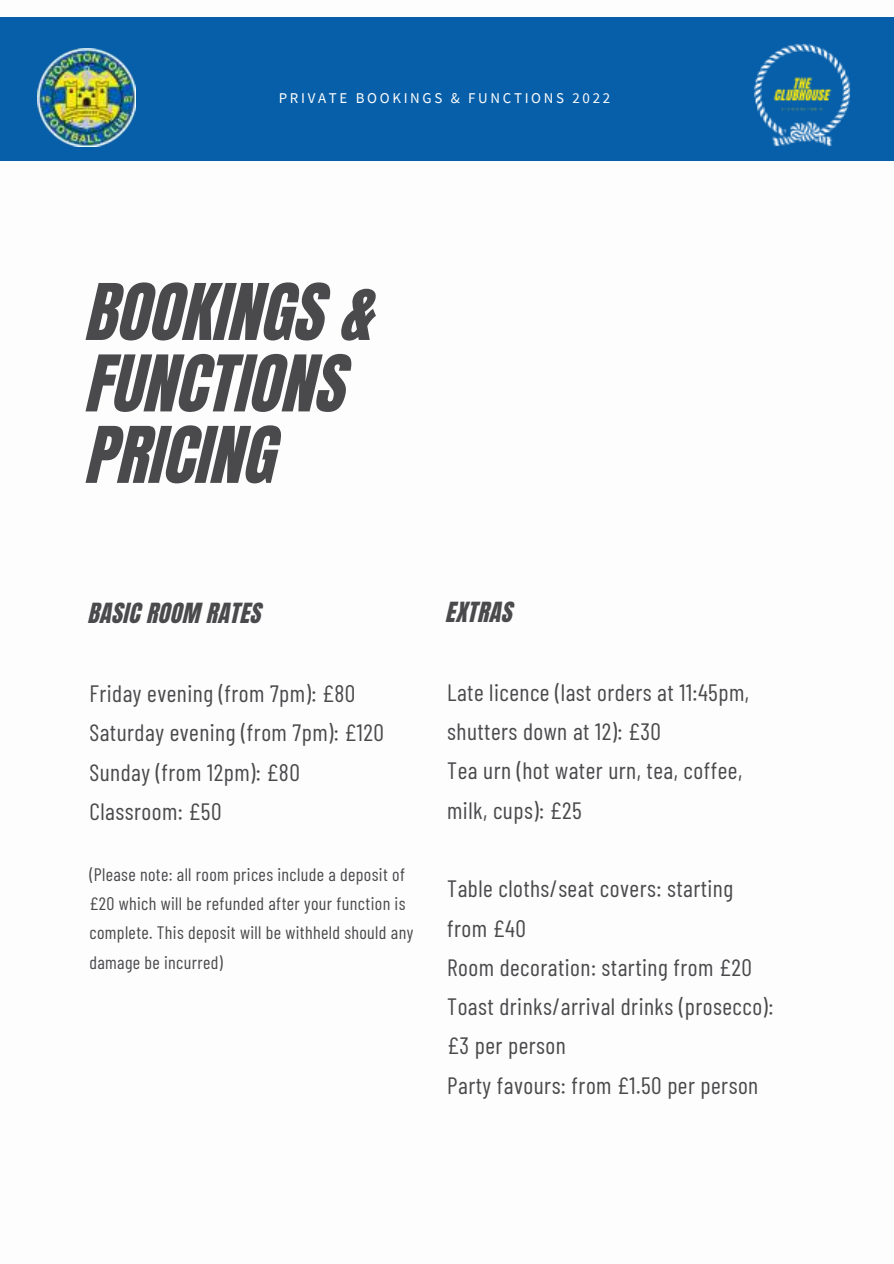
<style>
.page{position:relative;width:894px;height:1264px;background:#fff}
.page>*{position:absolute;margin:0;border:0;box-sizing:border-box;transform-origin:0 0}
.t1{font:66.3px/71.4px "CA Generated";color:#4a4a4d}
.t2{font:23.7px/39.5px "Barlow Condensed";letter-spacing:.02em;color:#4a4a4d}
.t3{font:23.7px "CA Generated";letter-spacing:.02em;color:#4a4a4d}
.t4{font:23.55px/39.3px "Barlow Condensed";letter-spacing:.02em;color:#4a4a4d}
.t5{font:23.55px "CA Generated";letter-spacing:.02em;color:#4a4a4d}
.t6{font:18px/29.2px "Barlow Condensed";letter-spacing:.02em;color:#4a4a4d}
.t7{font:14.85px "Source Sans Pro";letter-spacing:.18em;color:#fdfdfd}
</style>
<div class="page">
<div style="left:0;top:18px;width:893px;height:143px;background:#075fa9"></div>
<img style="left:754px;top:43px;width:96px;height:104px">
<img style="left:37px;top:48px;width:98px;height:98px">
<p class="t7" style="left:279px;top:89px;width:333px">PRIVATE BOOKINGS &amp; FUNCTIONS 2022</p>
<h1 class="t1" style="left:89px;top:281px;width:289px">BOOKINGS &amp;<br>FUNCTIONS<br>PRICING</h1>
<p class="t3" style="left:89px;top:600px;width:174px">BASIC ROOM RATES</p>
<p class="t2" style="left:89px;top:671px;width:296px">Friday evening (from 7pm): £80<br>Saturday evening (from 7pm): £120<br>Sunday (from 12pm): £80<br>Classroom: £50</p>
<p class="t6" style="left:89px;top:858px;width:325px">(Please note: all room prices include a deposit of £20 which will be refunded after your function is complete. This deposit will be withheld should any damage be incurred)</p>
<p class="t5" style="left:447px;top:600px;width:68px">EXTRAS</p>
<p class="t4" style="left:447px;top:671px;width:303px">Late licence (last orders at 11:45pm, shutters down at 12): £30<br>Tea urn (hot water urn, tea, coffee, milk, cups): £25</p>
<p class="t4" style="left:447px;top:867px;width:327px">Table cloths/seat covers: starting from £40<br>Room decoration: starting from £20<br>Toast drinks/arrival drinks (prosecco): £3 per person<br>Party favours: from £1.50 per person</p>
</div>
